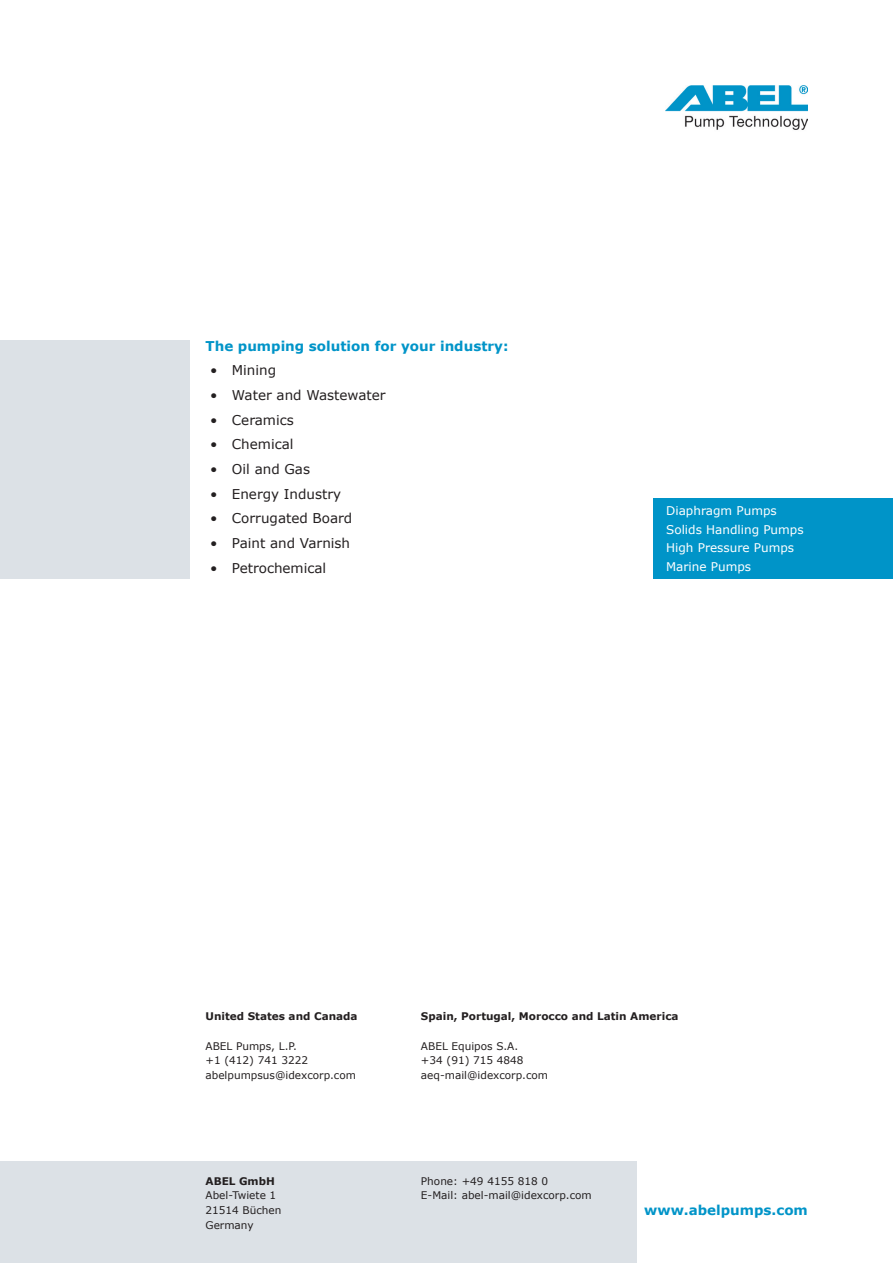
<style>
.page{position:relative;width:893px;height:1263px;background:#fff}
.page>*{position:absolute;margin:0;border:0;box-sizing:border-box;transform-origin:0 0}
.t1{font:13.5px "Verdana";color:#231f20}
.t2{font:700 13.5px "Verdana";color:#0094c8}
.t3{font:12px "Verdana";color:#fff}
.t4{font:10.5px "Verdana";color:#231f20}
.t5{font:700 10.5px "Verdana";color:#231f20}
</style>
<div class="page">
<img style="left:665px;top:85px;width:143px;height:45px">
<div style="left:0;top:1162px;width:636px;height:101px;background:#dce1e6"></div>
<div style="left:0;top:340px;width:190px;height:239px;background:#dce1e6"></div>
<div style="left:653px;top:498px;width:240px;height:81px;background:#0094c8"></div>
<p class="t2" style="left:206px;top:336px;width:304px">The pumping solution for your industry:</p>
<p class="t1" style="left:210px;top:361px;width:67px">• Mining</p>
<p class="t1" style="left:210px;top:386px;width:177px">• Water and Wastewater</p>
<p class="t1" style="left:210px;top:410px;width:85px">• Ceramics</p>
<p class="t1" style="left:210px;top:435px;width:85px">• Chemical</p>
<p class="t1" style="left:210px;top:460px;width:101px">• Oil and Gas</p>
<p class="t1" style="left:210px;top:485px;width:132px">• Energy Industry</p>
<p class="t1" style="left:210px;top:509px;width:144px">• Corrugated Board</p>
<p class="t1" style="left:210px;top:534px;width:141px">• Paint and Varnish</p>
<p class="t1" style="left:210px;top:559px;width:118px">• Petrochemical</p>
<p class="t3" style="left:666px;top:502px;width:112px">Diaphragm Pumps</p>
<p class="t3" style="left:666px;top:521px;width:139px">Solids Handling Pumps</p>
<p class="t3" style="left:666px;top:539px;width:129px">High Pressure Pumps</p>
<p class="t3" style="left:666px;top:558px;width:86px">Marine Pumps</p>
<p class="t5" style="left:206px;top:1009px;width:153px">United States and Canada</p>
<p class="t4" style="left:206px;top:1038px;width:93px">ABEL Pumps, L.P.</p>
<p class="t4" style="left:206px;top:1053px;width:104px">+1 (412) 741 3222</p>
<p class="t4" style="left:206px;top:1068px;width:152px">abelpumpsus@idexcorp.com</p>
<p class="t5" style="left:206px;top:1173px;width:71px">ABEL GmbH</p>
<p class="t4" style="left:206px;top:1188px;width:72px">Abel-Twiete 1</p>
<p class="t4" style="left:206px;top:1203px;width:77px">21514 Büchen</p>
<p class="t4" style="left:206px;top:1218px;width:50px">Germany</p>
<p class="t5" style="left:421px;top:1009px;width:259px">Spain, Portugal, Morocco and Latin America</p>
<p class="t4" style="left:421px;top:1038px;width:99px">ABEL Equipos S.A.</p>
<p class="t4" style="left:421px;top:1053px;width:104px">+34 (91) 715 4848</p>
<p class="t4" style="left:421px;top:1068px;width:129px">aeq-mail@idexcorp.com</p>
<p class="t4" style="left:421px;top:1173px;width:129px">Phone: +49 4155 818 0</p>
<p class="t4" style="left:421px;top:1188px;width:172px">E-Mail: abel-mail@idexcorp.com</p>
<p class="t2" style="left:644px;top:1200px;width:165px">www.abelpumps.com</p>
</div>
